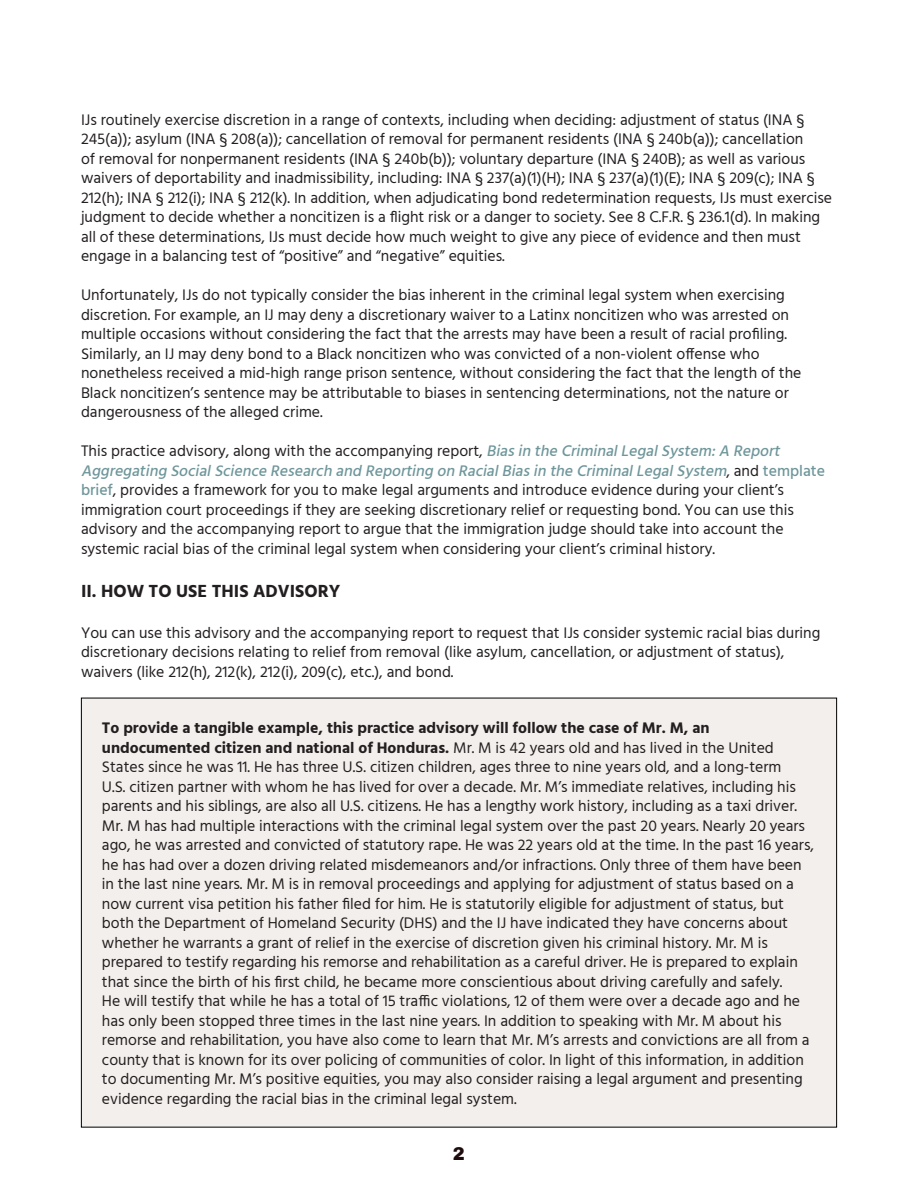
<style>
.page{position:relative;width:918px;height:1188px;background:#fff}
.page>*{position:absolute;margin:0;border:0;box-sizing:border-box;transform-origin:0 0}
.t1{font:700 18px "Hind";color:#231f20}
.t2{font:900 18px "Archivo";color:#1e0c0e}
.t3{font:15.75px/19.5px "Hind";color:#231f20}
.s1{font-weight:500;font-style:italic;color:#6f969a}
.s2{font-weight:500;color:#6f969a}
.s3{font-weight:700}
</style>
<div class="page">
<div style="left:81px;top:698px;width:756px;height:430px;background:#f2efec;border:1px solid #000"></div>
<p class="t3" style="left:81px;top:110px;width:753px">IJs routinely exercise discretion in a range of contexts, including when deciding: adjustment of status (INA § 245(a)); asylum (INA § 208(a)); cancellation of removal for permanent residents (INA § 240b(a)); cancellation<br>of removal for nonpermanent residents (INA § 240b(b)); voluntary departure (INA § 240B); as well as various waivers of deportability and inadmissibility, including: INA § 237(a)(1)(H); INA § 237(a)(1)(E); INA § 209(c); INA § 212(h); INA § 212(i); INA § 212(k). In addition, when adjudicating bond redetermination requests, IJs must exercise judgment to decide whether a noncitizen is a flight risk or a danger to society. See 8 C.F.R. § 236.1(d). In making all of these determinations, IJs must decide how much weight to give any piece of evidence and then must engage in a balancing test of “positive” and “negative” equities.</p>
<p class="t3" style="left:81px;top:286px;width:722px">Unfortunately, IJs do not typically consider the bias inherent in the criminal legal system when exercising discretion. For example, an IJ may deny a discretionary waiver to a Latinx noncitizen who was arrested on multiple occasions without considering the fact that the arrests may have been a result of racial profiling.<br>Similarly, an IJ may deny bond to a Black noncitizen who was convicted of a non-violent offense who nonetheless received a mid-high range prison sentence, without considering the fact that the length of the Black noncitizen’s sentence may be attributable to biases in sentencing determinations, not the nature or dangerousness of the alleged crime.</p>
<p class="t3" style="left:81px;top:442px;width:746px">This practice advisory, along with the accompanying report, <span class="s1">Biasin the CriminalLegalSystem:A Report Aggregating SocialScience Research and Reporting on RacialBiasin the CriminalLegalSystem</span>, a n d <span class="s2">t e m p l a t e brief</span>, provides a framework for you to make legal arguments and introduce evidence during your client’s immigration court proceedings if they are seeking discretionary relief or requesting bond. You can use this advisory and the accompanying report to argue that the immigration judge should take into account the systemic racial bias of the criminal legal system when considering your client’s criminal history.</p>
<p class="t1" style="left:81px;top:580px;width:261px">II. HOW TO USE THIS ADVISORY</p>
<p class="t3" style="left:81px;top:624px;width:741px">You can use this advisory and the accompanying report to request that IJs consider systemic racial bias during discretionary decisions relating to relief from removal (like asylum, cancellation, or adjustment of status), waivers (like 212(h), 212(k), 212(i), 209(c), etc.), and bond.</p>
<p class="t3" style="left:102px;top:719px;width:714px"><span class="s3">To provide a tangible example, this practice advisory will follow the case of Mr. M, an undocumented citizen and national of Honduras.</span> Mr. M is 42 years old and has lived in the United States since he was 11. He has three U.S. citizen children, ages three to nine years old, and a long-term<br>U.S. citizen partner with whom he has lived for over a decade. Mr. M’s immediate relatives, including his parents and his siblings, are also all U.S. citizens. He has a lengthy work history, including as a taxi driver.<br>Mr. M has had multiple interactions with the criminal legal system over the past 20 years. Nearly 20 years ago, he was arrested and convicted of statutory rape. He was 22 years old at the time. In the past 16 years, he has had over a dozen driving related misdemeanors and/or infractions. Only three of them have been in the last nine years. Mr. M is in removal proceedings and applying for adjustment of status based on a now current visa petition his father filed for him. He is statutorily eligible for adjustment of status, but both the Department of Homeland Security (DHS) and the IJ have indicated they have concerns about whether he warrants a grant of relief in the exercise of discretion given his criminal history. Mr. M is prepared to testify regarding his remorse and rehabilitation as a careful driver. He is prepared to explain that since the birth of his first child, he became more conscientious about driving carefully and safely.<br>He will testify that while he has a total of 15 traffic violations, 12 of them were over a decade ago and he has only been stopped three times in the last nine years. In addition to speaking with Mr. M about his remorse and rehabilitation, you have also come to learn that Mr. M’s arrests and convictions are all from a county that is known for its over policing of communities of color. In light of this information, in addition to documenting Mr. M’s positive equities, you may also consider raising a legal argument and presenting evidence regarding the racial bias in the criminal legal system.</p>
<p class="t2" style="left:453px;top:1143px;width:14px">2</p>
</div>
